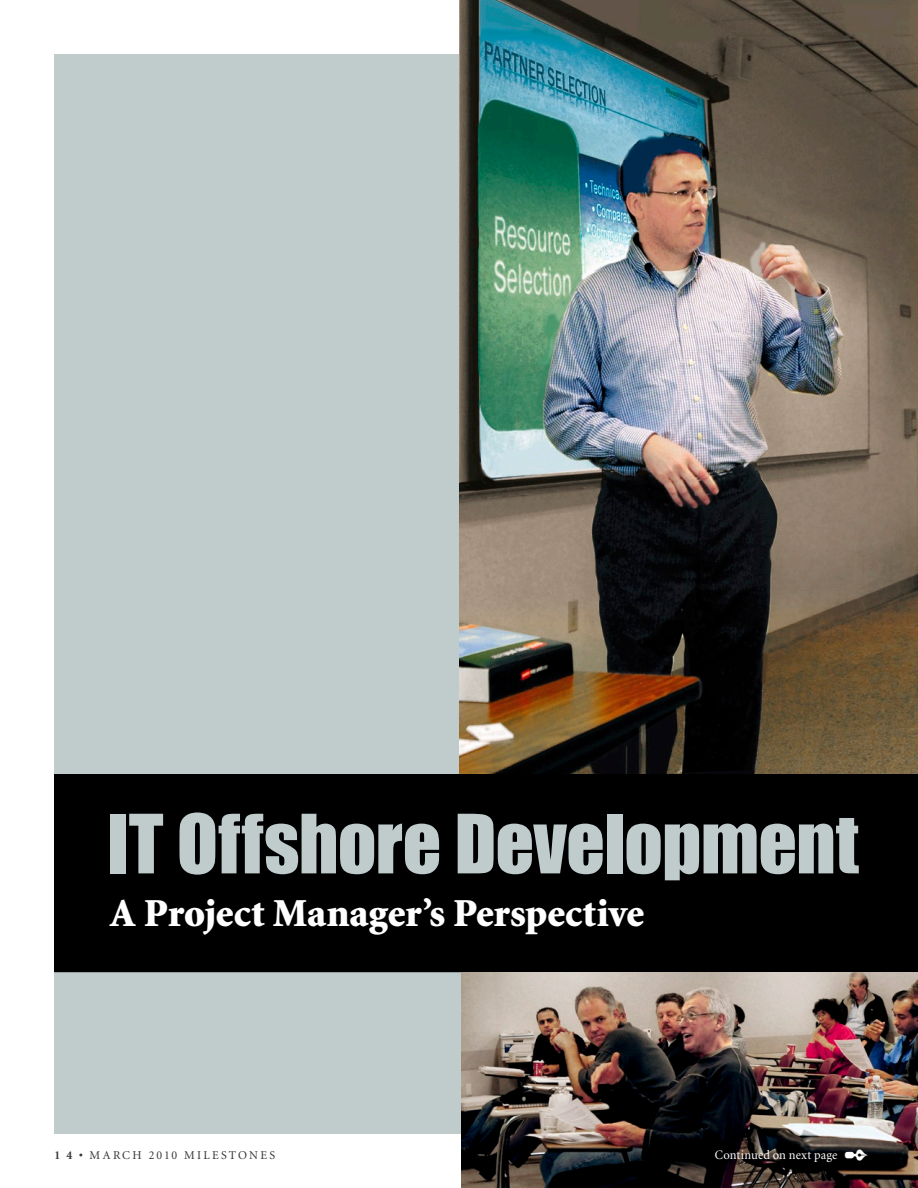
<style>
.page{position:relative;width:918px;height:1188px;background:#fff}
.page>*{position:absolute;margin:0;border:0;box-sizing:border-box;transform-origin:0 0}
.t1{font:75.45px "Impact";letter-spacing:-.005em;color:#c0cccc}
.t2{font:900 39.75px "Minion";letter-spacing:-.005em;color:#fff}
.t3{font:12.9px "Minion";letter-spacing:.005em;color:#fff;scale:.96 1}
.t4{font:12px "Minion";letter-spacing:.185em;color:#353434}
.s1{font-weight:700}
</style>
<div class="page">
<div style="left:54px;top:54px;width:864px;height:1080px;background:#c0cccc"></div>
<img style="left:459px;top:0;width:459px;height:774px">
<div style="left:55px;top:775px;width:863px;height:197px;background:#000"></div>
<div style="left:54px;top:774px;width:864px;height:198px;border:1px solid #000"></div>
<img style="left:462px;top:973px;width:456px;height:215px">
<svg style="left:845px;top:1150px;width:23px;height:11px"></svg>
<h1 class="t1" style="left:107px;top:797px;width:753px">IT Offshore Development</h1>
<p class="t2" style="left:110px;top:893px;width:536px">A Project Manager’s Perspective</p>
<p class="t4" style="left:55px;top:1149px;width:222px"><span class="s1">1 4 •</span> MARCH 2010 MILESTONES</p>
<p class="t3" style="left:715px;top:1148px;width:129px">Continued on next page</p>
</div>
